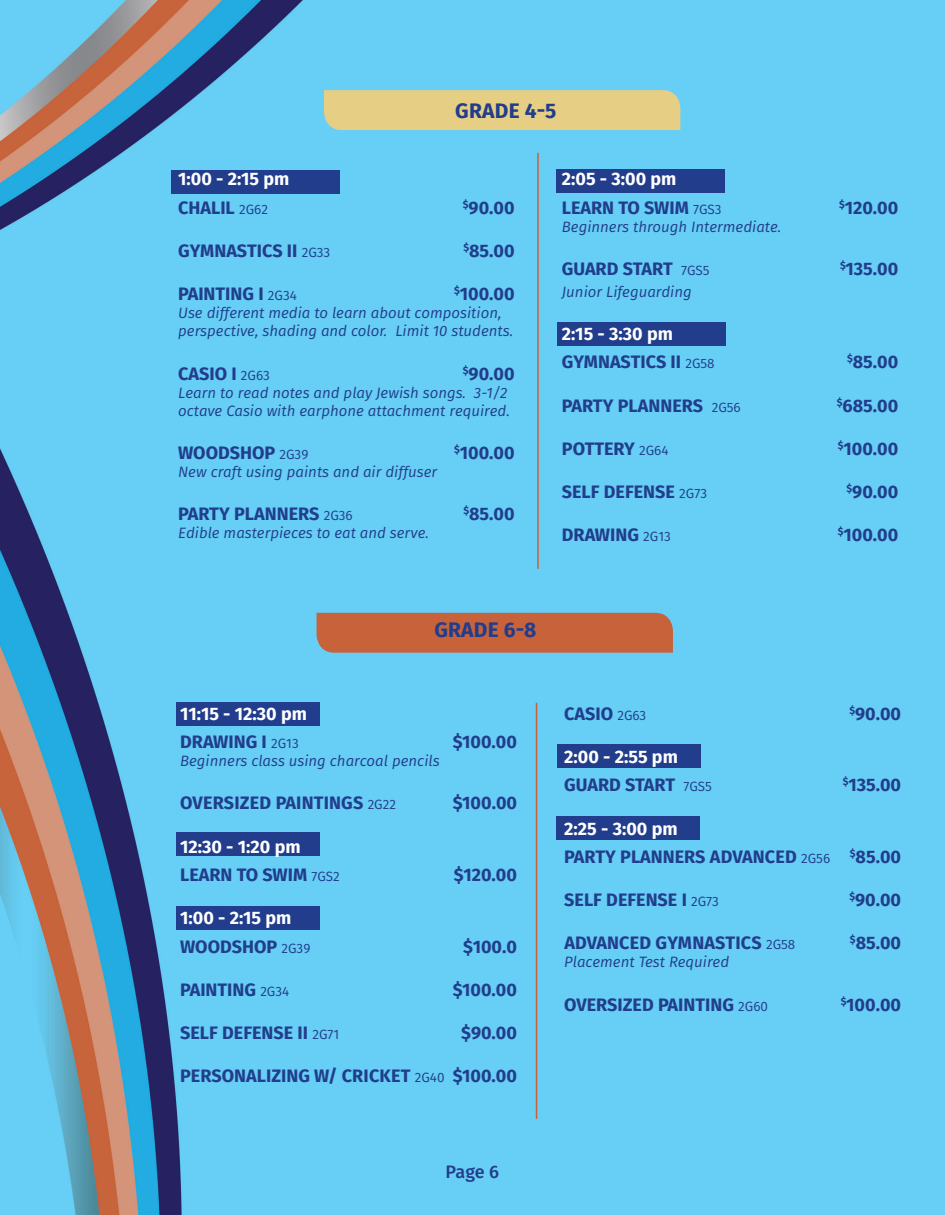
<style>
.page{position:relative;width:945px;height:1215px;background:#fff}
.page>*{position:absolute;margin:0;border:0;box-sizing:border-box;transform-origin:0 0}
.t1{font:700 21px "Fira Sans";letter-spacing:.01em;color:#213d8b}
.t2{font:700 18px "Fira Sans";color:#213d8b}
.t3{font:700 18px "Fira Sans";color:#fff}
.t4{font:500 18px "Fira Sans";color:#213d8b}
.t5{font:italic 15px/18px "Fira Sans";color:#213d8b}
.s1{font-weight:400;font-size:13.5px}
</style>
<div class="page">
<img style="left:0;top:0;width:945px;height:1215px">
<div style="left:171px;top:170px;width:168px;height:23px;background:#213d8b"></div>
<div style="left:324px;top:90px;width:356px;height:40px;background:#e6cf84"></div>
<div style="left:556px;top:170px;width:168px;height:23px;background:#213d8b"></div>
<div style="left:557px;top:323px;width:168px;height:23px;background:#213d8b"></div>
<hr style="left:537px;top:153px;width:2px;height:416px;background:#c7623b">
<div style="left:317px;top:613px;width:356px;height:40px;background:#c7623b"></div>
<div style="left:557px;top:816px;width:143px;height:23px;background:#213d8b"></div>
<div style="left:558px;top:744px;width:143px;height:23px;background:#213d8b"></div>
<div style="left:176px;top:832px;width:143px;height:23px;background:#213d8b"></div>
<div style="left:176px;top:702px;width:143px;height:23px;background:#213d8b"></div>
<div style="left:176px;top:906px;width:143px;height:23px;background:#213d8b"></div>
<hr style="left:536px;top:703px;width:1px;height:416px;background:#c7623b">
<p class="t1" style="left:455px;top:93px;width:103px">GRADE 4-5</p>
<p class="t3" style="left:178px;top:164px;width:113px">1:00 - 2:15 pm</p>
<p class="t2" style="left:178px;top:192px;width:91px">CHALIL <span class="s1">2G62</span></p>
<p class="t2" style="left:463px;top:192px;width:53px"><sup>$</sup>90.00</p>
<p class="t2" style="left:178px;top:236px;width:154px">GYMNASTICS II <span class="s1">2G33</span></p>
<p class="t2" style="left:463px;top:236px;width:53px"><sup>$</sup>85.00</p>
<p class="t2" style="left:178px;top:279px;width:120px">PAINTING I <span class="s1">2G34</span></p>
<p class="t2" style="left:454px;top:279px;width:62px"><sup>$</sup>100.00</p>
<p class="t5" style="left:178px;top:304px;width:325px">Use different media to learn about composition,</p>
<p class="t5" style="left:178px;top:322px;width:337px">perspective, shading and color. Limit 10 students.</p>
<p class="t2" style="left:178px;top:358px;width:93px">CASIO I <span class="s1">2G63</span></p>
<p class="t2" style="left:463px;top:358px;width:53px"><sup>$</sup>90.00</p>
<p class="t5" style="left:178px;top:383px;width:333px">Learn to read notes and play Jewish songs. 3-1/2 octave Casio with earphone attachment required.</p>
<p class="t2" style="left:178px;top:437px;width:132px">WOODSHOP <span class="s1">2G39</span></p>
<p class="t2" style="left:454px;top:437px;width:62px"><sup>$</sup>100.00</p>
<p class="t5" style="left:178px;top:462px;width:261px">New craft using paints and air diffuser</p>
<p class="t2" style="left:178px;top:498px;width:176px">PARTY PLANNERS <span class="s1">2G36</span></p>
<p class="t2" style="left:463px;top:498px;width:53px"><sup>$</sup>85.00</p>
<p class="t5" style="left:178px;top:523px;width:252px">Edible masterpieces to eat and serve.</p>
<p class="t3" style="left:562px;top:164px;width:116px">2:05 - 3:00 pm</p>
<p class="t2" style="left:562px;top:192px;width:161px">LEARN TO SWIM <span class="s1">7GS3</span></p>
<p class="t2" style="left:839px;top:192px;width:61px"><sup>$</sup>120.00</p>
<p class="t5" style="left:562px;top:217px;width:221px">Beginners through Intermediate.</p>
<p class="t2" style="left:562px;top:254px;width:149px">GUARD START <span class="s1">7GS5</span></p>
<p class="t2" style="left:840px;top:254px;width:60px"><sup>$</sup>135.00</p>
<p class="t5" style="left:562px;top:282px;width:131px">Junior Lifeguarding</p>
<p class="t3" style="left:562px;top:318px;width:113px">2:15 - 3:30 pm</p>
<p class="t2" style="left:562px;top:347px;width:154px">GYMNASTICS II <span class="s1">2G58</span></p>
<p class="t2" style="left:847px;top:347px;width:53px"><sup>$</sup>85.00</p>
<p class="t2" style="left:562px;top:390px;width:180px">PARTY PLANNERS <span class="s1">2G56</span></p>
<p class="t2" style="left:837px;top:390px;width:63px"><sup>$</sup>685.00</p>
<p class="t2" style="left:562px;top:433px;width:108px">POTTERY <span class="s1">2G64</span></p>
<p class="t2" style="left:838px;top:433px;width:62px"><sup>$</sup>100.00</p>
<p class="t2" style="left:562px;top:477px;width:147px">SELF DEFENSE <span class="s1">2G73</span></p>
<p class="t2" style="left:847px;top:477px;width:53px"><sup>$</sup>90.00</p>
<p class="t2" style="left:562px;top:520px;width:110px">DRAWING <span class="s1">2G13</span></p>
<p class="t2" style="left:838px;top:520px;width:62px"><sup>$</sup>100.00</p>
<p class="t1" style="left:434px;top:612px;width:104px">GRADE 6-8</p>
<p class="t3" style="left:180px;top:698px;width:128px">11:15 - 12:30 pm</p>
<p class="t2" style="left:180px;top:727px;width:120px">DRAWING I <span class="s1">2G13</span></p>
<p class="t2" style="left:453px;top:727px;width:66px">$100.00</p>
<p class="t5" style="left:180px;top:752px;width:261px">Beginners class using charcoal pencils</p>
<p class="t2" style="left:180px;top:788px;width:217px">OVERSIZED PAINTINGS <span class="s1">2G22</span></p>
<p class="t2" style="left:453px;top:788px;width:66px">$100.00</p>
<p class="t3" style="left:180px;top:831px;width:122px">12:30 - 1:20 pm</p>
<p class="t2" style="left:180px;top:860px;width:161px">LEARN TO SWIM <span class="s1">7GS2</span></p>
<p class="t2" style="left:454px;top:860px;width:65px">$120.00</p>
<p class="t3" style="left:180px;top:903px;width:113px">1:00 - 2:15 pm</p>
<p class="t2" style="left:180px;top:931px;width:132px">WOODSHOP <span class="s1">2G39</span></p>
<p class="t2" style="left:463px;top:931px;width:55px">$100.0</p>
<p class="t2" style="left:180px;top:974px;width:111px">PAINTING <span class="s1">2G34</span></p>
<p class="t2" style="left:453px;top:974px;width:66px">$100.00</p>
<p class="t2" style="left:180px;top:1018px;width:161px">SELF DEFENSE II <span class="s1">2G71</span></p>
<p class="t2" style="left:461px;top:1018px;width:57px">$90.00</p>
<p class="t2" style="left:180px;top:1061px;width:338px">PERSONALIZING W/ CRICKET <span class="s1">2G40</span> $100.00</p>
<p class="t2" style="left:564px;top:698px;width:84px">CASIO <span class="s1">2G63</span></p>
<p class="t2" style="left:849px;top:698px;width:53px"><sup>$</sup>90.00</p>
<p class="t3" style="left:564px;top:741px;width:115px">2:00 - 2:55 pm</p>
<p class="t2" style="left:564px;top:770px;width:149px">GUARD START <span class="s1">7GS5</span></p>
<p class="t2" style="left:843px;top:770px;width:60px"><sup>$</sup>135.00</p>
<p class="t3" style="left:564px;top:813px;width:115px">2:25 - 3:00 pm</p>
<p class="t2" style="left:564px;top:842px;width:267px">PARTY PLANNERS ADVANCED <span class="s1">2G56</span></p>
<p class="t2" style="left:850px;top:842px;width:53px"><sup>$</sup>85.00</p>
<p class="t2" style="left:564px;top:885px;width:156px">SELF DEFENSE I <span class="s1">2G73</span></p>
<p class="t2" style="left:849px;top:885px;width:53px"><sup>$</sup>90.00</p>
<p class="t2" style="left:564px;top:928px;width:233px">ADVANCED GYMNASTICS <span class="s1">2G58</span></p>
<p class="t2" style="left:850px;top:928px;width:53px"><sup>$</sup>85.00</p>
<p class="t5" style="left:564px;top:953px;width:166px">Placement Test Required</p>
<p class="t2" style="left:564px;top:989px;width:205px">OVERSIZED PAINTING <span class="s1">2G60</span></p>
<p class="t2" style="left:841px;top:989px;width:62px"><sup>$</sup>100.00</p>
<p class="t4" style="left:445px;top:1157px;width:55px">Page 6</p>
</div>
